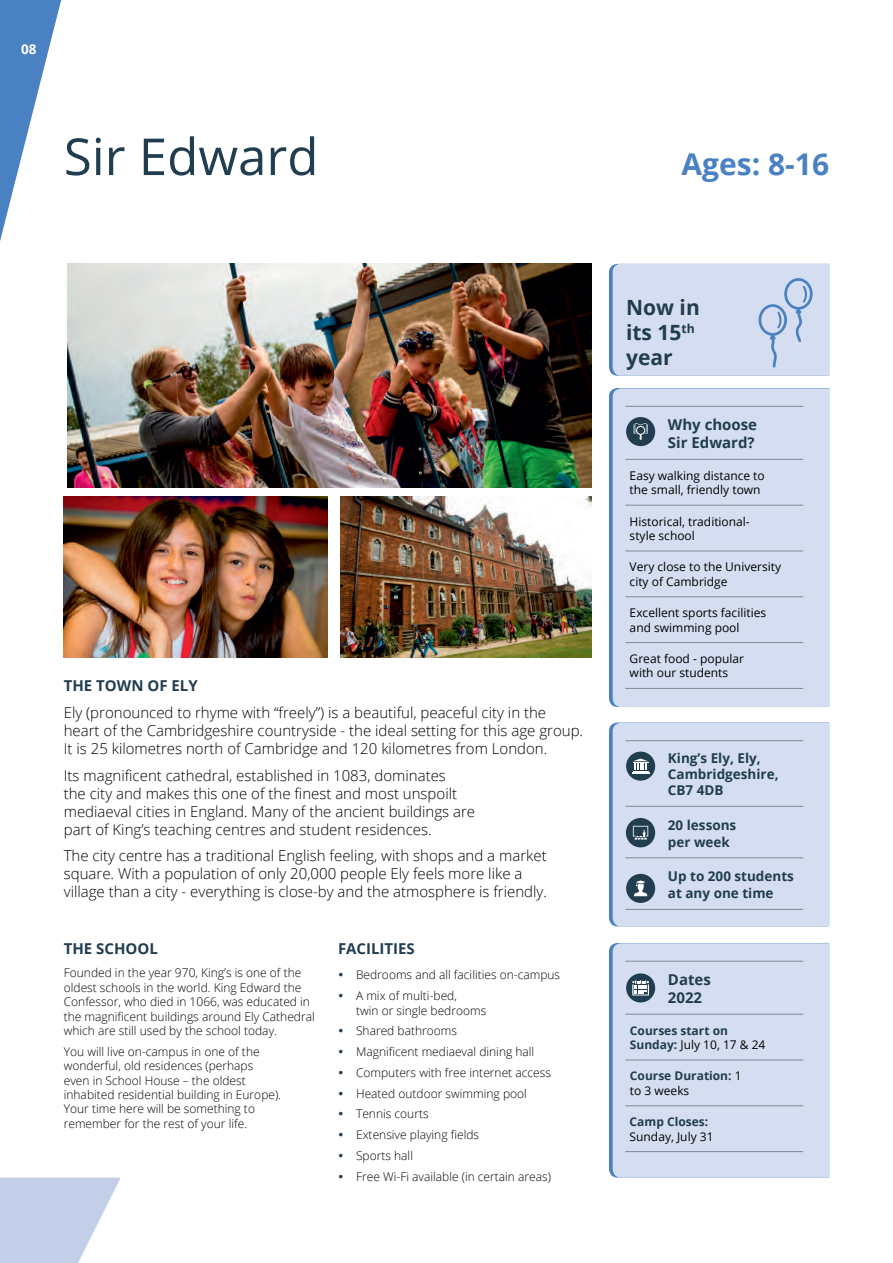
<style>
.page{position:relative;width:893px;height:1263px;background:#fff}
.page>*{position:absolute;margin:0;border:0;box-sizing:border-box;transform-origin:0 0}
.t1{font:51px "Open Sans";color:#213d50}
.t2{font:700 30px "Open Sans";color:#4a81c2}
.t3{font:700 21px/25.2px "Open Sans";color:#213d50}
.t4{font:300 15px/18px "Open Sans";color:#000}
.t5{font:700 15px/18px "Open Sans";color:#213d50}
.t6{font:700 13.5px/16.2px "Open Sans";color:#213d50}
.t7{font:700 13.5px "Open Sans";color:#fff}
.t8{font:300 12px/14.4px "Open Sans";color:#000}
.t9{font:12px/14.4px "Open Sans";color:#000}
.t10{font:700 12px/14.4px "Open Sans";color:#213d50}
.s1{color:#213d50}
.s2{font-weight:400;color:#000}
</style>
<div class="page">
<div style="left:613px;top:388px;width:216px;height:319px;background:#d5def0"></div>
<hr style="left:625px;top:406px;width:178px;height:1px;background:#798797">
<hr style="left:625px;top:459px;width:178px;height:1px;background:#798797">
<hr style="left:625px;top:505px;width:178px;height:1px;background:#798797">
<hr style="left:625px;top:551px;width:178px;height:1px;background:#798797">
<hr style="left:625px;top:596px;width:178px;height:1px;background:#798797">
<hr style="left:625px;top:642px;width:178px;height:1px;background:#798797">
<hr style="left:625px;top:688px;width:178px;height:1px;background:#798797">
<div style="left:613px;top:943px;width:216px;height:234px;background:#d5def0"></div>
<hr style="left:625px;top:961px;width:178px;height:1px;background:#798797">
<hr style="left:625px;top:1014px;width:178px;height:1px;background:#798797">
<hr style="left:625px;top:1059px;width:178px;height:1px;background:#798797">
<hr style="left:625px;top:1105px;width:178px;height:1px;background:#798797">
<hr style="left:625px;top:1151px;width:178px;height:1px;background:#798797">
<img style="left:68px;top:264px;width:523px;height:224px">
<img style="left:64px;top:496px;width:263px;height:161px">
<img style="left:340px;top:496px;width:251px;height:161px">
<div style="left:626px;top:973px;width:29px;height:29px;background:#213d50;border-radius:50%"></div>
<svg style="left:632px;top:980px;width:17px;height:15px"></svg>
<div style="left:626px;top:417px;width:29px;height:29px;background:#213d50;border-radius:50%"></div>
<svg style="left:634px;top:423px;width:14px;height:17px"></svg>
<div style="left:609px;top:264px;width:220px;height:112px;background:#d5def0"></div>
<svg style="left:609px;top:722px;width:220px;height:204px;background:#c6d2e6"></svg>
<svg style="left:0;top:0;width:61px;height:241px"></svg>
<svg style="left:0;top:1177px;width:121px;height:86px"></svg>
<p class="t7" style="left:21px;top:39px;width:17px">08</p>
<h1 class="t1" style="left:64px;top:122px;width:256px">Sir Edward</h1>
<h2 class="t2" style="left:681px;top:143px;width:149px">Ages: 8-16</h2>
<p class="t5" style="left:64px;top:677px;width:135px">THE TOWN OF ELY</p>
<p class="t4" style="left:64px;top:703px;width:521px">Ely (pronounced to rhyme with “freely”) is a beautiful, peaceful city in the heart of the Cambridgeshire countryside - the ideal setting for this age group.<br>It is 25 kilometres north of Cambridge and 120 kilometres from London.</p>
<p class="t4" style="left:64px;top:766px;width:413px">Its magnificent cathedral, established in 1083, dominates<br>the city and makes this one of the finest and most unspoilt mediaeval cities in England. Many of the ancient buildings are part of King’s teaching centres and student residences.</p>
<p class="t4" style="left:64px;top:846px;width:485px">The city centre has a traditional English feeling, with shops and a market square. With a population of only 20,000 people Ely feels more like a village than a city - everything is close-by and the atmosphere is friendly.</p>
<p class="t5" style="left:64px;top:940px;width:96px">THE SCHOOL</p>
<p class="t8" style="left:64px;top:965px;width:253px">Founded in the year 970, King’s is one of the oldest schools in the world. King Edward the Confessor, who died in 1066, was educated in the magnificent buildings around Ely Cathedral which are still used by the school today.</p>
<p class="t8" style="left:64px;top:1044px;width:219px">You will live on-campus in one of the wonderful, old residences (perhaps even in School House – the oldest inhabited residential building in Europe).<br>Your time here will be something to remember for the rest of your life.</p>
<p class="t5" style="left:338px;top:940px;width:78px">FACILITIES</p>
<p class="t8" style="left:338px;top:967px;width:224px"><span class="s1">•</span> Bedrooms and all facilities on-campus</p>
<p class="t8" style="left:356px;top:988px;width:132px;text-indent:-18px"><span class="s1">•</span> A mix of multi-bed,<br>twin or single bedrooms</p>
<p class="t8" style="left:338px;top:1023px;width:121px"><span class="s1">•</span> Shared bathrooms</p>
<p class="t8" style="left:338px;top:1044px;width:198px"><span class="s1">•</span> Magnificent mediaeval dining hall</p>
<p class="t8" style="left:338px;top:1065px;width:214px"><span class="s1">•</span> Computers with free internet access</p>
<p class="t8" style="left:338px;top:1086px;width:190px"><span class="s1">•</span> Heated outdoor swimming pool</p>
<p class="t8" style="left:338px;top:1106px;width:92px"><span class="s1">•</span> Tennis courts</p>
<p class="t8" style="left:338px;top:1127px;width:143px"><span class="s1">•</span> Extensive playing fields</p>
<p class="t8" style="left:338px;top:1148px;width:76px"><span class="s1">•</span> Sports hall</p>
<p class="t8" style="left:338px;top:1169px;width:214px"><span class="s1">•</span> Free Wi-Fi available (in certain areas)</p>
<h3 class="t3" style="left:626px;top:294px;width:75px">Now in its 15<sup>th </sup>year</h3>
<p class="t5" style="left:668px;top:415px;width:91px">Why choose<br>Sir Edward?</p>
<p class="t9" style="left:630px;top:468px;width:137px">Easy walking distance to the small, friendly town</p>
<p class="t9" style="left:630px;top:514px;width:122px">Historical, traditional&shy;style school</p>
<p class="t9" style="left:630px;top:559px;width:153px">Very close to the University city of Cambridge</p>
<p class="t9" style="left:630px;top:605px;width:138px">Excellent sports facilities and swimming pool</p>
<p class="t9" style="left:630px;top:651px;width:116px">Great food - popular with our students</p>
<p class="t6" style="left:668px;top:749px;width:112px">King’s Ely, Ely,<br>Cambridgeshire,<br>CB7 4DB</p>
<p class="t6" style="left:668px;top:816px;width:70px;line-height:17.2px">20 lessons per week</p>
<p class="t6" style="left:668px;top:867px;width:128px;line-height:17.2px">Up to 200 students at any one time</p>
<p class="t5" style="left:668px;top:970px;width:44px">Dates<br>2022</p>
<p class="t10" style="left:630px;top:1023px;width:137px">Courses start on<br>Sunday: <span class="s2">July 10, 17 &amp; 24</span></p>
<p class="t10" style="left:630px;top:1068px;width:113px">Course Duration: <span class="s2">1 to 3 weeks</span></p>
<p class="t10" style="left:630px;top:1114px;width:80px">Camp Closes:</p>
<p class="t9" style="left:630px;top:1129px;width:85px">Sunday, July 31</p>
</div>
